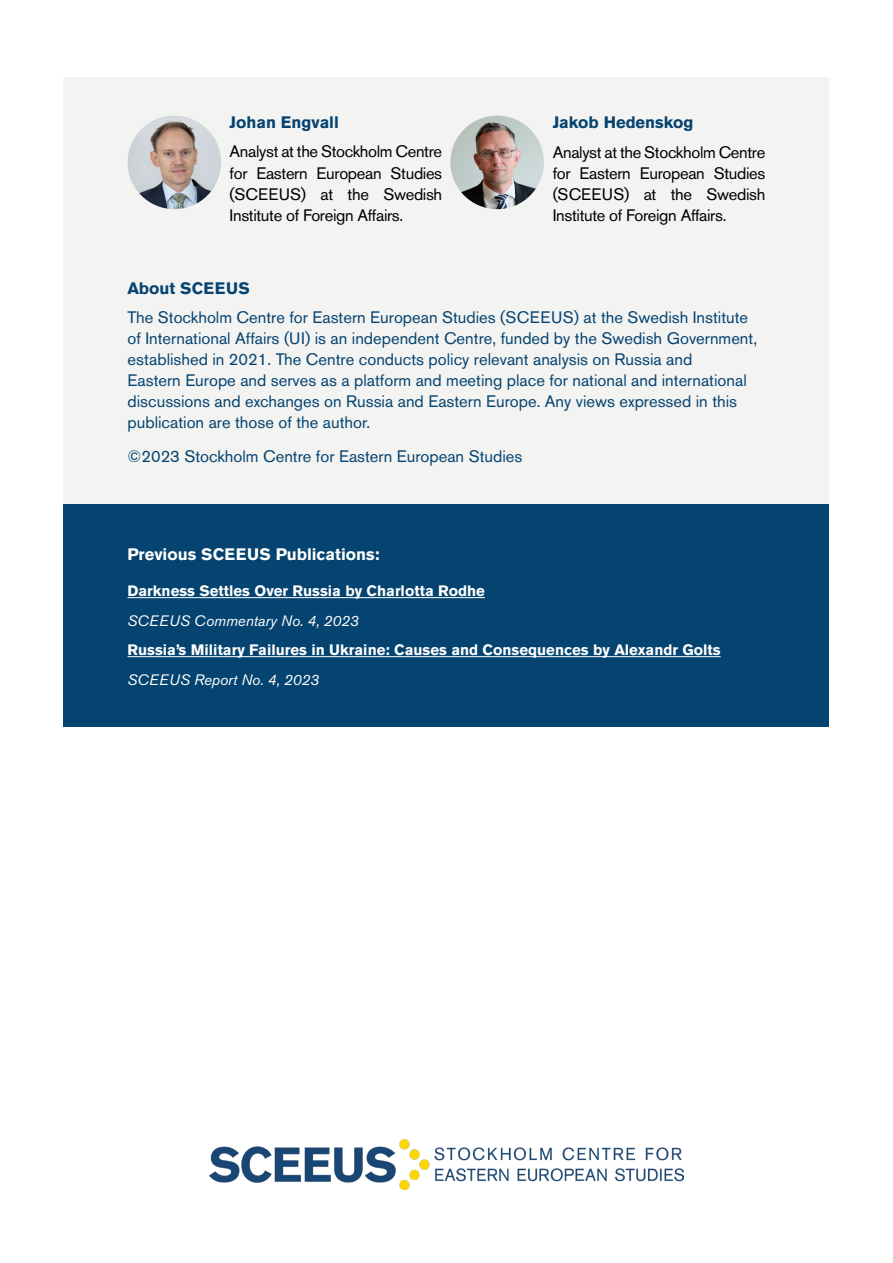
<style>
.page{position:relative;width:893px;height:1263px;background:#fff}
.page>*{position:absolute;margin:0;border:0;box-sizing:border-box;transform-origin:0 0}
.t1{font:16.5px/21px "Akzidenz Grotesk BE";color:#054370}
.t2{font:16.5px/21px "Akzidenz Grotesk BE";letter-spacing:-.02em;color:#000;text-align:justify}
.t3{font:700 16.5px "Akzidenz Grotesk BE";color:#054370}
.t4{font:700 16.5px "Akzidenz Grotesk BE";color:#fff}
.t5{font:700 15px "Akzidenz Grotesk BE";color:#fff}
.t6{font:italic 15px "Akzidenz Grotesk BE";color:#fff}
</style>
<div class="page">
<img style="left:209px;top:1139px;width:475px;height:50px">
<div style="left:64px;top:77px;width:765px;height:445px;background:#f3f3f2"></div>
<img style="left:128px;top:116px;width:93px;height:93px;border-radius:47px">
<img style="left:450px;top:116px;width:94px;height:93px;border-radius:47px">
<div style="left:64px;top:505px;width:765px;height:222px;background:#054370"></div>
<hr style="left:128px;top:597px;width:357px;height:1px;background:#fff">
<hr style="left:128px;top:656px;width:593px;height:1px;background:#fff">
<p class="t3" style="left:230px;top:113px;width:111px">Johan Engvall</p>
<p class="t2" style="left:230px;top:141px;width:214px">Analyst at the Stockholm Centre for Eastern European Studies (SCEEUS) at the Swedish Institute of Foreign Affairs.</p>
<p class="t3" style="left:553px;top:113px;width:142px">Jakob Hedenskog</p>
<p class="t2" style="left:553px;top:141px;width:214px">Analyst at the Stockholm Centre for Eastern European Studies (SCEEUS) at the Swedish Institute of Foreign Affairs.</p>
<p class="t3" style="left:128px;top:279px;width:124px">About SCEEUS</p>
<p class="t1" style="left:128px;top:307px;width:631px">The Stockholm Centre for Eastern European Studies (SCEEUS) at the Swedish Institute of International Affairs (UI) is an independent Centre, funded by the Swedish Government, established in 2021. The Centre conducts policy relevant analysis on Russia and<br>Eastern Europe and serves as a platform and meeting place for national and international discussions and exchanges on Russia and Eastern Europe. Any views expressed in this publication are those of the author.</p>
<p class="t1" style="left:128px;top:446px;width:396px">©2023 Stockholm Centre for Eastern European Studies</p>
<p class="t4" style="left:128px;top:544px;width:253px">Previous SCEEUS Publications:</p>
<p class="t5" style="left:128px;top:582px;width:359px">Darkness Settles Over Russia by Charlotta Rodhe</p>
<p class="t6" style="left:128px;top:611px;width:233px">SCEEUS Commentary No. 4, 2023</p>
<p class="t5" style="left:128px;top:641px;width:594px">Russia’s Military Failures in Ukraine: Causes and Consequences by Alexandr Golts</p>
<p class="t6" style="left:128px;top:670px;width:193px">SCEEUS Report No. 4, 2023</p>
</div>
